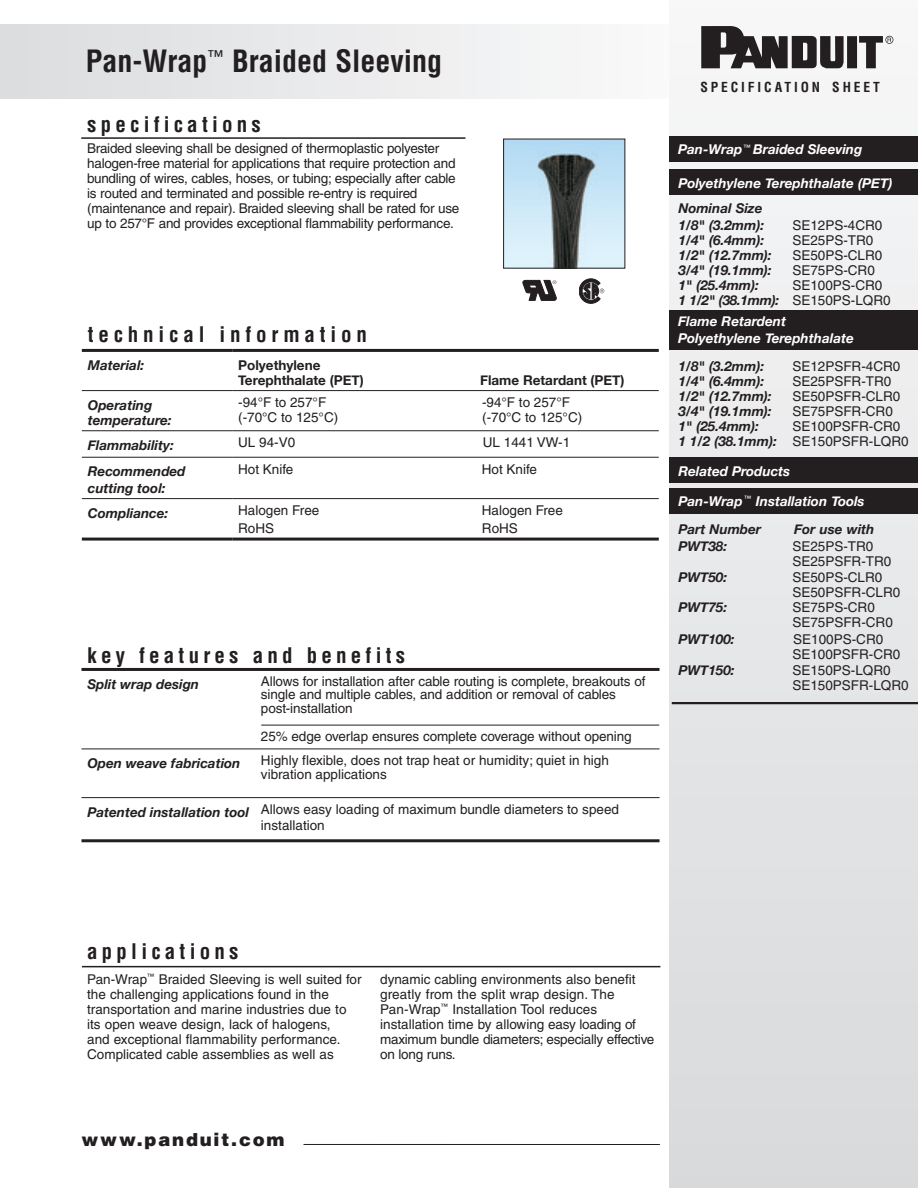
<style>
.page{position:relative;width:918px;height:1188px;background:#fff}
.page>*{position:absolute;margin:0;border:0;box-sizing:border-box;transform-origin:0 0}
.t1{font:700 condensed 30px "Helvetica";color:#231f20}
.t2{font:700 condensed 21px "Helvetica";letter-spacing:.2em;color:#231f20}
.t3{font:700 condensed 21px "Helvetica";letter-spacing:.23em;color:#231f20}
.t4{font:900 18px "Helvetica";letter-spacing:.1em;color:#231f20}
.t5{font:13.5px/15px "Helvetica";color:#231f20}
.t6{font:13.5px/15px "Helvetica";letter-spacing:-.02em;color:#231f20}
.t7{font:italic 700 13.5px/15px "Helvetica Neue";color:#231f20}
.t8{font:italic 700 13.5px/16.5px "Helvetica Neue";color:#fff}
.t9{font:700 13.5px/15px "Helvetica Neue";color:#231f20}
.t10{font:700 condensed 13.5px "Helvetica";letter-spacing:.215em;color:#231f20}
.s1{font-family:"Helvetica Neue";font-weight:700;font-style:italic}
.s2{font-family:"Helvetica";font-weight:400;font-style:normal}
.s3{color:#231f20}
</style>
<div class="page">
<div style="left:0;top:25px;width:682px;height:74px;background:linear-gradient(to right,#dbdcdf,#fafafb)"></div>
<hr style="left:304px;top:1144px;width:356px;height:1px;background:#231f20">
<hr style="left:81px;top:137px;width:384px;height:2px;background:#231f20">
<svg style="left:670px;top:25px;width:248px;height:1163px"></svg>
<svg style="left:701px;top:26px;width:192px;height:42px"></svg>
<hr style="left:82px;top:966px;width:578px;height:1px;background:#231f20">
<hr style="left:81px;top:668px;width:174px;height:3px;background:#231f20">
<hr style="left:255px;top:668px;width:405px;height:3px;background:#231f20">
<hr style="left:81px;top:839px;width:174px;height:3px;background:#231f20">
<hr style="left:255px;top:839px;width:405px;height:3px;background:#231f20">
<hr style="left:81px;top:749px;width:174px;height:1px;background:#231f20">
<hr style="left:255px;top:749px;width:405px;height:1px;background:#231f20">
<hr style="left:81px;top:797px;width:174px;height:1px;background:#231f20">
<hr style="left:255px;top:797px;width:405px;height:1px;background:#231f20">
<div style="left:670px;top:169px;width:248px;height:26px;background:#231f20"></div>
<hr style="left:672px;top:702px;width:246px;height:2px;background:#231f20">
<hr style="left:82px;top:349px;width:150px;height:3px;background:#231f20">
<hr style="left:232px;top:349px;width:427px;height:3px;background:#231f20">
<hr style="left:82px;top:390px;width:150px;height:1px;background:#231f20">
<hr style="left:232px;top:390px;width:427px;height:1px;background:#231f20">
<hr style="left:82px;top:538px;width:150px;height:3px;background:#231f20">
<hr style="left:232px;top:538px;width:427px;height:3px;background:#231f20">
<hr style="left:82px;top:430px;width:150px;height:1px;background:#231f20">
<hr style="left:232px;top:430px;width:427px;height:1px;background:#231f20">
<hr style="left:82px;top:457px;width:150px;height:1px;background:#231f20">
<hr style="left:232px;top:457px;width:427px;height:1px;background:#231f20">
<hr style="left:82px;top:498px;width:150px;height:1px;background:#231f20">
<hr style="left:232px;top:498px;width:427px;height:1px;background:#231f20">
<div style="left:670px;top:136px;width:248px;height:26px;background:#231f20"></div>
<div style="left:670px;top:310px;width:248px;height:40px;background:#231f20"></div>
<img style="left:505px;top:141px;width:118px;height:126px">
<div style="left:503px;top:139px;width:122px;height:130px;border:1px solid #231f20"></div>
<hr style="left:261px;top:725px;width:398px;height:1px;background:#231f20">
<div style="left:670px;top:457px;width:248px;height:26px;background:#231f20"></div>
<div style="left:670px;top:488px;width:248px;height:26px;background:#231f20"></div>
<svg style="left:523px;top:280px;width:34px;height:21px"></svg>
<svg style="left:579px;top:279px;width:25px;height:24px"></svg>
<h1 class="t1" style="left:86px;top:42px;width:358px">Pan-Wrap<sup>™</sup> Braided Sleeving</h1>
<h2 class="t2" style="left:87px;top:111px;width:175px">specifications</h2>
<p class="t6" style="left:87px;top:141px;width:374px">Braided sleeving shall be designed of thermoplastic polyester halogen-free material for applications that require protection and bundling of wires, cables, hoses, or tubing; especially after cable is routed and terminated and possible re-entry is required (maintenance and repair). Braided sleeving shall be rated for use up to 257°F and provides exceptional flammability performance.</p>
<h2 class="t3" style="left:88px;top:321px;width:281px">technical information</h2>
<p class="t7" style="left:88px;top:358px;width:58px">Material:</p>
<p class="t9" style="left:238px;top:358px;width:127px">Polyethylene<br>Terephthalate (PET)</p>
<p class="t9" style="left:480px;top:373px;width:146px">Flame Retardant (PET)</p>
<p class="t7" style="left:88px;top:398px;width:85px">Operating temperature:</p>
<p class="t5" style="left:238px;top:395px;width:90px">-94°F to 257°F</p>
<p class="t5" style="left:482px;top:395px;width:90px">-94°F to 257°F</p>
<p class="t5" style="left:238px;top:410px;width:102px">(-70°C to 125°C)</p>
<p class="t5" style="left:482px;top:410px;width:102px">(-70°C to 125°C)</p>
<p class="t7" style="left:88px;top:438px;width:87px">Flammability:</p>
<p class="t5" style="left:238px;top:435px;width:59px">UL 94-V0</p>
<p class="t5" style="left:483px;top:435px;width:89px">UL 1441 VW-1</p>
<p class="t7" style="left:88px;top:464px;width:99px;line-height:16.2px">Recommended cutting tool:</p>
<p class="t5" style="left:238px;top:461px;width:57px">Hot Knife</p>
<p class="t5" style="left:482px;top:461px;width:57px">Hot Knife</p>
<p class="t7" style="left:88px;top:506px;width:82px">Compliance:</p>
<p class="t5" style="left:238px;top:503px;width:83px">Halogen Free</p>
<p class="t5" style="left:482px;top:503px;width:83px">Halogen Free</p>
<p class="t5" style="left:238px;top:521px;width:38px">RoHS</p>
<p class="t5" style="left:482px;top:521px;width:38px">RoHS</p>
<h2 class="t2" style="left:87px;top:643px;width:319px">key features and benefits</h2>
<p class="t7" style="left:87px;top:677px;width:113px">Split wrap design</p>
<p class="t5" style="left:261px;top:674px;width:386px;line-height:13.5px">Allows for installation after cable routing is complete, breakouts of single and multiple cables, and addition or removal of cables post-installation</p>
<p class="t5" style="left:261px;top:729px;width:372px">25% edge overlap ensures complete coverage without opening</p>
<p class="t7" style="left:87px;top:756px;width:155px">Open weave fabrication</p>
<p class="t5" style="left:261px;top:754px;width:349px;line-height:13.5px">Highly flexible, does not trap heat or humidity; quiet in high vibration applications</p>
<p class="t5" style="left:261px;top:801px;width:360px;line-height:16.2px;text-indent:-174px"><span class="s1">Patented installation tool</span> Allows easy loading of maximum bundle diameters to speed installation</p>
<p class="t10" style="left:700px;top:78px;width:181px">SPECIFICATION SHEET</p>
<p class="t8" style="left:678px;top:142px;width:186px">Pan-Wrap<sup>™</sup> Braided Sleeving</p>
<p class="t8" style="left:678px;top:175px;width:216px">Polyethylene Terephthalate (PET)</p>
<p class="t7" style="left:678px;top:201px;width:87px;line-height:16.5px">Nominal Size<br>1/8" (3.2mm):</p>
<p class="t5" style="left:792px;top:217px;width:92px">SE12PS-4CR0</p>
<p class="t7" style="left:678px;top:233px;width:87px">1/4" (6.4mm):</p>
<p class="t5" style="left:792px;top:232px;width:83px">SE25PS-TR0</p>
<p class="t7" style="left:678px;top:248px;width:95px">1/2" (12.7mm):</p>
<p class="t5" style="left:792px;top:247px;width:92px">SE50PS-CLR0</p>
<p class="t7" style="left:678px;top:263px;width:95px">3/4" (19.1mm):</p>
<p class="t5" style="left:792px;top:262px;width:84px">SE75PS-CR0</p>
<p class="t7" style="left:678px;top:278px;width:82px">1" (25.4mm):</p>
<p class="t5" style="left:792px;top:277px;width:92px">SE100PS-CR0</p>
<p class="t7" style="left:678px;top:293px;width:214px">1 1/2" (38.1mm): <span class="s2">SE150PS-LQR0</span></p>
<p class="t8" style="left:678px;top:314px;width:177px">Flame Retardent<br>Polyethylene Terephthalate</p>
<p class="t7" style="left:678px;top:359px;width:87px">1/8" (3.2mm):</p>
<p class="t5" style="left:792px;top:358px;width:110px">SE12PSFR-4CR0</p>
<p class="t7" style="left:678px;top:374px;width:87px">1/4" (6.4mm):</p>
<p class="t5" style="left:792px;top:373px;width:101px">SE25PSFR-TR0</p>
<p class="t7" style="left:678px;top:389px;width:95px">1/2" (12.7mm):</p>
<p class="t5" style="left:792px;top:388px;width:110px">SE50PSFR-CLR0</p>
<p class="t7" style="left:678px;top:404px;width:95px">3/4" (19.1mm):</p>
<p class="t5" style="left:792px;top:403px;width:102px">SE75PSFR-CR0</p>
<p class="t7" style="left:678px;top:419px;width:82px">1" (25.4mm):</p>
<p class="t5" style="left:678px;top:418px;width:232px;text-indent:114px">SE100PSFR-CR0<br><span class="s1">1 1/2 (38.1mm):</span> SE150PSFR-LQR0</p>
<p class="t8" style="left:678px;top:463px;width:113px">Related Products</p>
<p class="t8" style="left:678px;top:487px;width:188px;line-height:28.5px">Pan-Wrap <sup>™</sup> Installation Tools<br><span class="s3">Part Number</span></p>
<p class="t7" style="left:794px;top:522px;width:82px">For use with</p>
<p class="t7" style="left:678px;top:539px;width:50px">PWT38:</p>
<p class="t5" style="left:792px;top:538px;width:101px">SE25PS-TR0<br>SE25PSFR-TR0</p>
<p class="t7" style="left:678px;top:570px;width:50px">PWT50:</p>
<p class="t5" style="left:792px;top:570px;width:110px">SE50PS-CLR0<br>SE50PSFR-CLR0</p>
<p class="t7" style="left:678px;top:600px;width:50px">PWT75:</p>
<p class="t5" style="left:792px;top:600px;width:102px">SE75PS-CR0<br>SE75PSFR-CR0</p>
<p class="t7" style="left:678px;top:632px;width:58px">PWT100:</p>
<p class="t5" style="left:792px;top:631px;width:110px">SE100PS-CR0<br>SE100PSFR-CR0</p>
<p class="t7" style="left:678px;top:663px;width:58px">PWT150:</p>
<p class="t5" style="left:792px;top:663px;width:118px">SE150PS-LQR0<br>SE150PSFR-LQR0</p>
<h2 class="t2" style="left:87px;top:938px;width:153px">applications</h2>
<p class="t5" style="left:87px;top:971px;width:276px">Pan-Wrap<sup>™</sup> Braided Sleeving is well suited for the challenging applications found in the transportation and marine industries due to its open weave design, lack of halogens,<br>and exceptional flammability performance.<br>Complicated cable assemblies as well as</p>
<p class="t5" style="left:380px;top:971px;width:276px">dynamic cabling environments also benefit greatly from the split wrap design. The Pan-Wrap<sup>™</sup> Installation Tool reduces installation time by allowing easy loading of maximum bundle diameters; especially effective on long runs.</p>
<h3 class="t4" style="left:81px;top:1128px;width:205px">www.panduit.com</h3>
</div>
